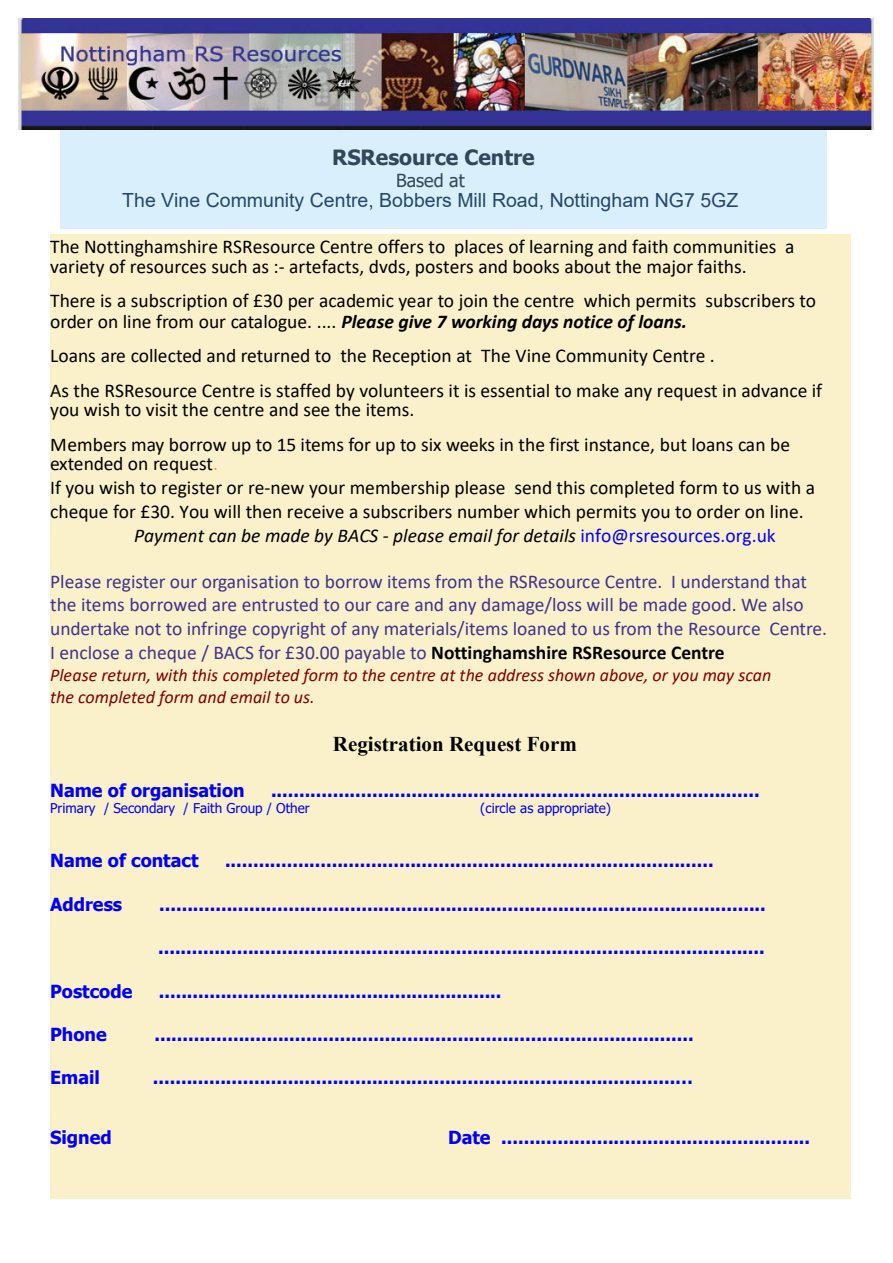
<style>
.page{position:relative;width:893px;height:1263px;background:#fff}
.page>*{position:absolute;margin:0;border:0;box-sizing:border-box;transform-origin:0 0}
.t1{font:700 21px "Times New Roman";color:#000}
.t2{font:700 21px "Tahoma";color:#34465b}
.t3{font:19.5px/34.5px "Calibri";color:#000}
.t4{font:19.5px/23.9px "Calibri";color:#3f338b}
.t5{font:italic 19.5px "Calibri";color:#000}
.t6{font:19.5px "Arial";color:#25476c}
.t7{font:700 18px "Tahoma";color:#00f}
.t8{font:italic 18px/22px "Calibri";color:#800000}
.t9{font:18px "Tahoma";color:#34465b}
.t10{font:13.5px "Tahoma";color:#00f}
.s1{font-weight:700;font-style:italic}
.s2{color:#f93}
.s3{font-style:normal;color:#00f}
.s4{font-weight:700;color:#000}
</style>
<div class="page">
<div style="left:60px;top:130px;width:766px;height:99px;background:#d9f0fc"></div>
<div style="left:50px;top:234px;width:801px;height:964px;background:#faf1ca"></div>
<img style="left:19px;top:19px;width:855px;height:111px">
<p class="t2" style="left:332px;top:149px;width:204px">RSResource Centre</p>
<p class="t9" style="left:396px;top:173px;width:70px">Based at</p>
<p class="t6" style="left:122px;top:192px;width:618px">The Vine Community Centre, Bobbers Mill Road, Nottingham NG7 5GZ</p>
<p class="t3" style="left:50px;top:239px;width:746px;line-height:19.5px">The Nottinghamshire RSResource Centre offers to places of learning and faith communities a variety of resources such as :- artefacts, dvds, posters and books about the major faiths.</p>
<p class="t3" style="left:50px;top:292px;width:767px;line-height:20.7px">There is a subscription of £30 per academic year to join the centre which permits subscribers to order on line from our catalogue. .... <span class="s1">Please give 7 working days notice of loans.</span></p>
<p class="t3" style="left:50px;top:340px;width:774px">Loans are collected and returned to the Reception at The Vine Community Centre .<br>As the RSResource Centre is staffed by volunteers it is essential to make any request in advance if</p>
<p class="t3" style="left:50px;top:394px;width:742px">you wish to visit the centre and see the items.<br>Members may borrow up to 15 items for up to six weeks in the first instance, but loans can be</p>
<p class="t3" style="left:50px;top:448px;width:169px">extended on request<span class="s2">.</span></p>
<p class="t3" style="left:50px;top:472px;width:767px">If you wish to register or re-new your membership please send this completed form to us with a</p>
<p class="t3" style="left:50px;top:496px;width:755px">cheque for £30. You will then receive a subscribers number which permits you to order on line.</p>
<p class="t5" style="left:134px;top:527px;width:643px">Payment can be made by BACS - please email for details <span class="s3">info@rsresources.org.uk</span></p>
<p class="t4" style="left:50px;top:571px;width:778px">Please register our organisation to borrow items from the RSResource Centre. I understand that the items borrowed are entrusted to our care and any damage/loss will be made good. We also undertake not to infringe copyright of any materials/items loaned to us from the Resource Centre.<br>I enclose a cheque / BACS for £30.00 payable to <span class="s4">Nottinghamshire RSResource Centre</span></p>
<p class="t8" style="left:50px;top:665px;width:723px">Please return, with this completed form to the centre at the address shown above, or you may scan the completed form and email to us.</p>
<p class="t1" style="left:333px;top:737px;width:245px">Registration Request Form</p>
<p class="t7" style="left:50px;top:783px;width:196px">Name of organisation</p>
<p class="t7" style="left:271px;top:783px;width:490px">.......................................................................................</p>
<p class="t10" style="left:50px;top:803px;width:261px">Primary / Secondary / Faith Group / Other</p>
<p class="t10" style="left:480px;top:803px;width:132px">(circle as appropriate)</p>
<p class="t7" style="left:50px;top:853px;width:150px">Name of contact</p>
<p class="t7" style="left:225px;top:853px;width:490px">.......................................................................................</p>
<p class="t7" style="left:50px;top:897px;width:74px">Address</p>
<p class="t7" style="left:159px;top:897px;width:608px">............................................................................................................</p>
<p class="t7" style="left:158px;top:940px;width:608px">............................................................................................................</p>
<p class="t7" style="left:50px;top:984px;width:84px">Postcode</p>
<p class="t7" style="left:159px;top:984px;width:344px">.............................................................</p>
<p class="t7" style="left:50px;top:1027px;width:58px">Phone</p>
<p class="t7" style="left:154px;top:1027px;width:541px">................................................................................................</p>
<p class="t7" style="left:50px;top:1070px;width:51px">Email</p>
<p class="t7" style="left:153px;top:1070px;width:542px">.............................................................................................…</p>
<p class="t7" style="left:50px;top:1130px;width:63px">Signed</p>
<p class="t7" style="left:448px;top:1130px;width:364px">Date .......................................................</p>
</div>
